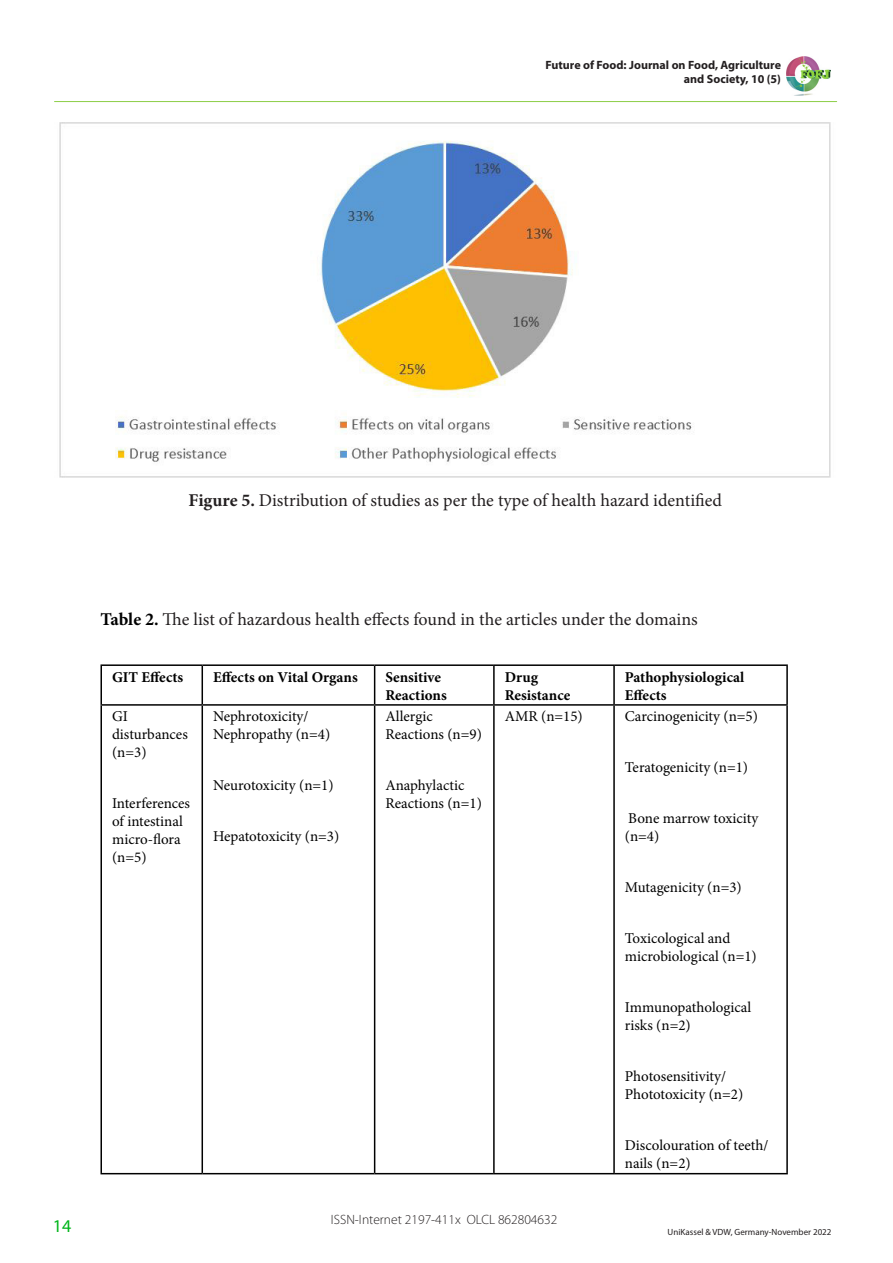
<style>
.page{position:relative;width:893px;height:1263px;background:#fff}
.page>*{position:absolute;margin:0;border:0;box-sizing:border-box;transform-origin:0 0}
.t1{font:18px "Minion Pro";color:#231f20}
.t2{font:18px "Myriad Pro";color:#00b51a}
.t3{font:15px/18px "Minion Pro";color:#000}
.t4{font:700 15px/18px "Minion Pro";color:#000}
.t5{font:300 13.5px "Myriad Pro";color:#231f20}
.t6{font:700 12px/14.4px "Myriad Pro";color:#231f20;text-align:right}
.t7{font:9px "Myriad Pro";color:#231f20}
.s1{font-weight:700}
.s2{font-weight:700;color:#000}
</style>
<div class="page">
<hr style="left:55px;top:101px;width:782px;height:1px;background:#92d050">
<img style="left:787px;top:56px;width:43px;height:40px">
<img style="left:59px;top:122px;width:772px;height:356px">
<hr style="left:100px;top:664px;width:102px;height:2px;background:#000">
<hr style="left:202px;top:664px;width:173px;height:2px;background:#000">
<hr style="left:375px;top:664px;width:119px;height:2px;background:#000">
<hr style="left:494px;top:664px;width:120px;height:2px;background:#000">
<hr style="left:614px;top:664px;width:174px;height:2px;background:#000">
<hr style="left:100px;top:704px;width:102px;height:2px;background:#000">
<hr style="left:202px;top:704px;width:173px;height:2px;background:#000">
<hr style="left:375px;top:704px;width:119px;height:2px;background:#000">
<hr style="left:494px;top:704px;width:120px;height:2px;background:#000">
<hr style="left:614px;top:704px;width:174px;height:2px;background:#000">
<hr style="left:100px;top:1173px;width:102px;height:1px;background:#000">
<hr style="left:202px;top:1173px;width:173px;height:1px;background:#000">
<hr style="left:375px;top:1173px;width:119px;height:1px;background:#000">
<hr style="left:494px;top:1173px;width:120px;height:1px;background:#000">
<hr style="left:614px;top:1173px;width:174px;height:1px;background:#000">
<hr style="left:100px;top:666px;width:2px;height:38px;background:#000">
<hr style="left:100px;top:706px;width:2px;height:467px;background:#000">
<hr style="left:202px;top:666px;width:1px;height:38px;background:#000">
<hr style="left:374px;top:666px;width:1px;height:38px;background:#000">
<hr style="left:493px;top:666px;width:2px;height:38px;background:#000">
<hr style="left:613px;top:666px;width:2px;height:38px;background:#000">
<hr style="left:786px;top:666px;width:2px;height:38px;background:#000">
<hr style="left:202px;top:706px;width:1px;height:467px;background:#000">
<hr style="left:374px;top:706px;width:1px;height:467px;background:#000">
<hr style="left:493px;top:706px;width:2px;height:467px;background:#000">
<hr style="left:613px;top:706px;width:2px;height:467px;background:#000">
<hr style="left:786px;top:706px;width:2px;height:467px;background:#000">
<p class="t6" style="left:545px;top:57px;width:237px">Future of Food: Journal on Food, Agriculture and Society, 10 (5)</p>
<p class="t1" style="left:189px;top:489px;width:535px"><span class="s1">Figure 5.</span> Distribution of studies as per the type of health hazard identified</p>
<p class="t2" style="left:53px;top:1215px;width:20px">14</p>
<p class="t1" style="left:100px;top:608px;width:599px"><span class="s2">Table 2.</span> The list of hazardous health effects found in the articles under the domains</p>
<p class="t4" style="left:112px;top:667px;width:73px">GIT Effects</p>
<p class="t4" style="left:213px;top:667px;width:146px">Effects on Vital Organs</p>
<p class="t4" style="left:385px;top:667px;width:63px">Sensitive<br>Reactions</p>
<p class="t4" style="left:505px;top:667px;width:67px">Drug<br>Resistance</p>
<p class="t4" style="left:625px;top:667px;width:121px">Pathophysiological<br>Effects</p>
<p class="t3" style="left:112px;top:707px;width:77px">GI disturbances (n=3)</p>
<p class="t3" style="left:112px;top:794px;width:80px">Interferences of intestinal micro-flora (n=5)</p>
<p class="t3" style="left:213px;top:707px;width:119px">Nephrotoxicity/<br>Nephropathy (n=4)</p>
<p class="t3" style="left:213px;top:776px;width:122px">Neurotoxicity (n=1)</p>
<p class="t3" style="left:213px;top:827px;width:128px">Hepatotoxicity (n=3)</p>
<p class="t3" style="left:385px;top:707px;width:98px">Allergic<br>Reactions (n=9)</p>
<p class="t3" style="left:385px;top:776px;width:98px">Anaphylactic<br>Reactions (n=1)</p>
<p class="t3" style="left:505px;top:707px;width:80px">AMR (n=15)</p>
<p class="t3" style="left:625px;top:707px;width:135px">Carcinogenicity (n=5)</p>
<p class="t3" style="left:625px;top:758px;width:125px">Teratogenicity (n=1)</p>
<p class="t3" style="left:625px;top:809px;width:135px">Bone marrow toxicity (n=4)</p>
<p class="t3" style="left:625px;top:878px;width:118px">Mutagenicity (n=3)</p>
<p class="t3" style="left:625px;top:929px;width:133px">Toxicological and microbiological (n=1)</p>
<p class="t3" style="left:625px;top:998px;width:128px">Immunopathological risks (n=2)</p>
<p class="t3" style="left:625px;top:1067px;width:120px">Photosensitivity/<br>Phototoxicity (n=2)</p>
<p class="t3" style="left:625px;top:1136px;width:145px">Discolouration of teeth/ nails (n=2)</p>
<p class="t5" style="left:331px;top:1212px;width:228px">ISSN-Internet 2197-411x OLCL 862804632</p>
<p class="t7" style="left:668px;top:1226px;width:165px">UniKassel &amp; VDW, Germany-November 2022</p>
</div>
